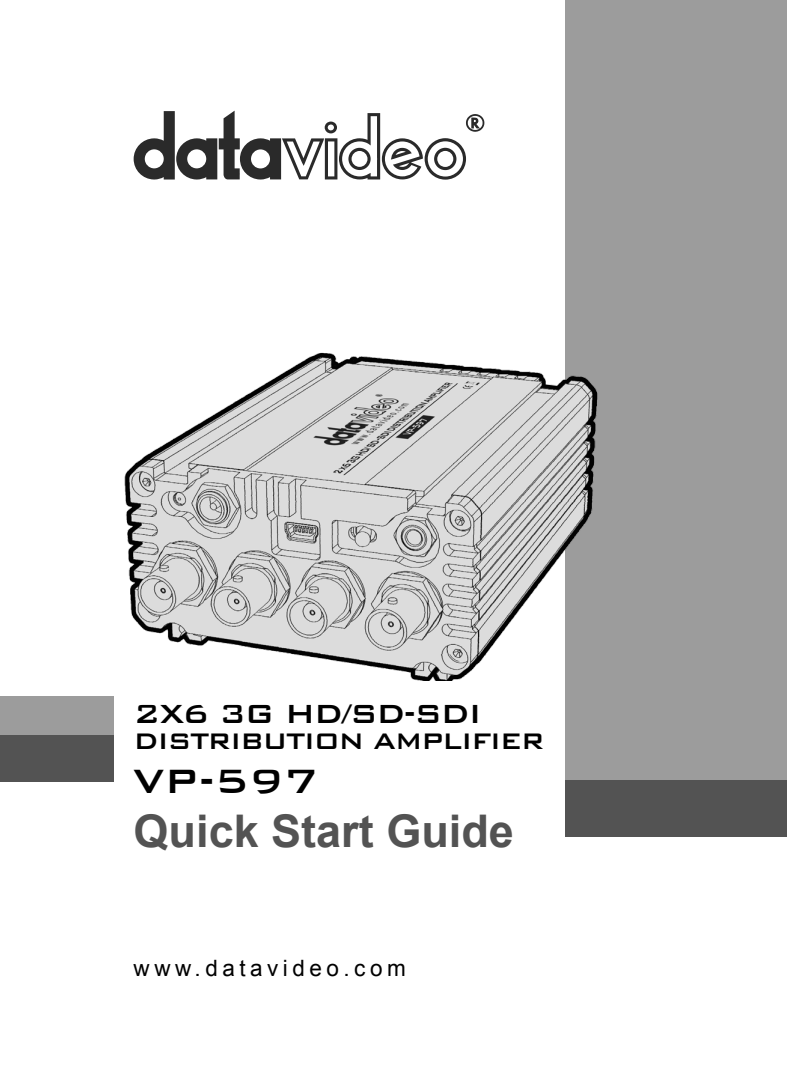
<style>
.page{position:relative;width:787px;height:1092px;background:#fff}
.page>*{position:absolute;margin:0;border:0;box-sizing:border-box;transform-origin:0 0}
.t1{font:700 45px "Arial";color:#535353}
.t2{font:500 45px "Bank Gothic BT";color:#000}
.t3{font:500 35px "Bank Gothic BT";letter-spacing:-.05em;color:#000}
.t4{font:500 30px "Bank Gothic BT";letter-spacing:-.05em;color:#000}
.t5{font:22.5px "Arial";letter-spacing:.2em;color:#000}
</style>
<div class="page">
<svg style="left:134px;top:111px;width:350px;height:69px"></svg>
<div style="left:0;top:724px;width:113px;height:57px;background:#535353"></div>
<div style="left:565px;top:779px;width:222px;height:58px;background:#535353"></div>
<div style="left:0;top:696px;width:113px;height:39px;background:#9c9c9c"></div>
<div style="left:565px;top:0;width:222px;height:779px;background:#9c9c9c"></div>
<img style="left:124px;top:352px;width:474px;height:328px">
<p class="t3" style="left:134px;top:694px;width:350px">2X6 3G HD/SD-SDI</p>
<p class="t4" style="left:134px;top:724px;width:413px">DISTRIBUTION AMPLIFIER</p>
<h1 class="t2" style="left:134px;top:756px;width:186px">VP-597</h1>
<h1 class="t1" style="left:134px;top:801px;width:382px">Quick Start Guide</h1>
<p class="t5" style="left:134px;top:953px;width:274px">www.datavideo.com</p>
</div>
